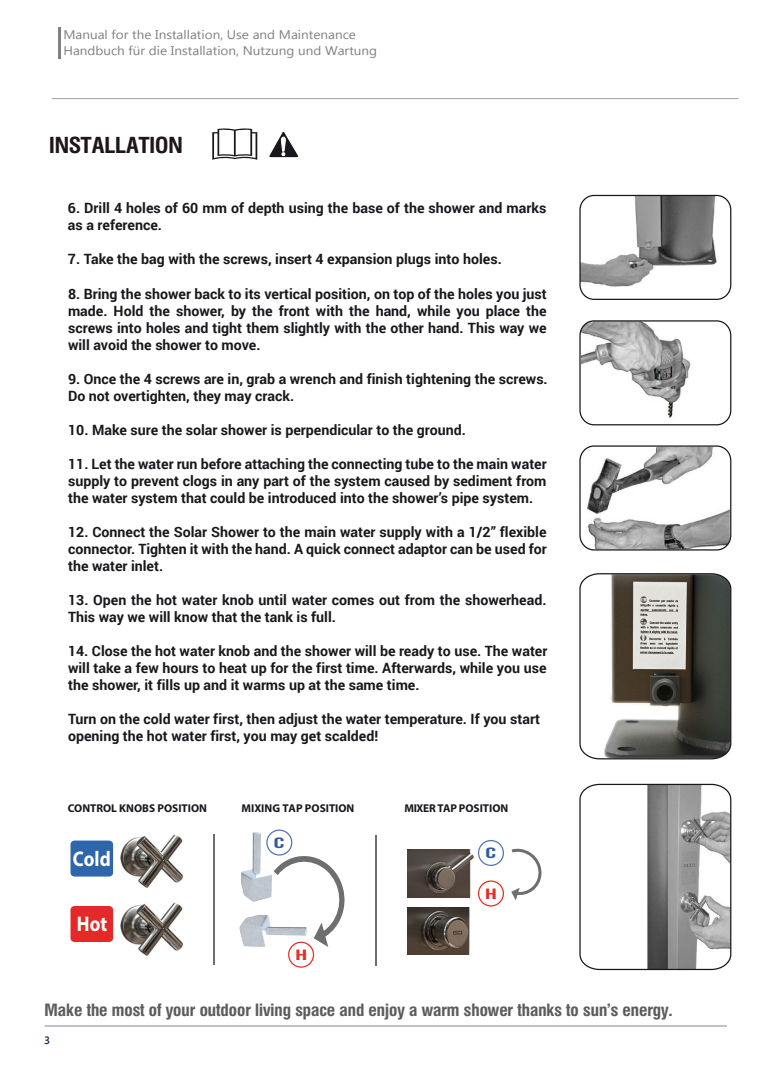
<style>
.page{position:relative;width:773px;height:1081px;background:#fff}
.page>*{position:absolute;margin:0;border:0;box-sizing:border-box;transform-origin:0 0}
.t1{font:700 22.75px "Helvetica Two BQ";color:#1e161a;scale:1.08 1}
.t2{font:700 21.25px "Myriad Pro";color:#fff;scale:.87 1}
.t3{font:700 17.5px "Helvetica Two BQ";color:#5e5b5e;scale:1.08 1}
.t4{font:14.88px "Bebas Neue";color:#e42f24;scale:1.84 1}
.t5{font:14.88px "Bebas Neue";color:#2d5ca3;scale:1.84 1}
.t6{font:700 14.12px/17px "Roboto";color:#1a171c}
.t7{font:12.5px "Segoe UI";color:#818080;scale:1.08 1}
.t8{font:700 11.38px "Myriad Pro";color:#1a171c}
.t9{font:600 10.62px "Segoe UI";color:#11224f}
</style>
<div class="page">
<hr style="left:52px;top:98px;width:686px;height:1px;background:#9d9ea3">
<hr style="left:59px;top:27px;width:2px;height:32px;background:#818080">
<hr style="left:45px;top:1025px;width:681px;height:1px;background:#9d9ea3">
<svg style="left:269px;top:132px;width:29px;height:25px"></svg>
<svg style="left:212px;top:128px;width:45px;height:32px"></svg>
<img style="left:581px;top:195px;width:136px;height:92px">
<div style="left:579px;top:195px;width:152px;height:105px;border:1px solid #1a171c;border-radius:14px"></div>
<img style="left:581px;top:321px;width:149px;height:104px">
<div style="left:579px;top:320px;width:152px;height:105px;border:1px solid #1a171c;border-radius:14px"></div>
<img style="left:581px;top:447px;width:148px;height:102px">
<div style="left:579px;top:445px;width:152px;height:105px;border:1px solid #1a171c;border-radius:14px"></div>
<svg style="left:579px;top:573px;width:153px;height:187px"></svg>
<svg style="left:579px;top:783px;width:153px;height:187px"></svg>
<div style="left:70px;top:840px;width:43px;height:36px;background:#2e66ab;border-radius:4px"></div>
<img style="left:120px;top:835px;width:64px;height:53px">
<div style="left:70px;top:906px;width:43px;height:36px;background:#e42928;border-radius:4px"></div>
<img style="left:120px;top:902px;width:64px;height:53px">
<svg style="left:273px;top:851px;width:72px;height:96px"></svg>
<img style="left:241px;top:832px;width:32px;height:69px">
<img style="left:239px;top:912px;width:69px;height:36px">
<div style="left:288px;top:941px;width:26px;height:26px;border:1px solid #e33024;border-radius:50%"></div>
<div style="left:266px;top:829px;width:26px;height:26px;border:1px solid #5473b2;border-radius:50%"></div>
<img style="left:407px;top:907px;width:63px;height:48px">
<img style="left:407px;top:849px;width:75px;height:48px">
<hr style="left:213px;top:835px;width:2px;height:130px;background:#6d6e70">
<hr style="left:375px;top:835px;width:2px;height:130px;background:#6d6e70">
<div style="left:478px;top:840px;width:26px;height:26px;border:1px solid #5473b2;border-radius:50%"></div>
<svg style="left:511px;top:848px;width:31px;height:52px"></svg>
<div style="left:478px;top:880px;width:26px;height:26px;border:1px solid #e33024;border-radius:50%"></div>
<p class="t7" style="left:63px;top:25px;width:272px">Manual for the Installation, Use and Maintenance</p>
<p class="t7" style="left:63px;top:42px;width:292px">Handbuch für die Installation, Nutzung und Wartung</p>
<h1 class="t1" style="left:49px;top:132px;width:125px">INSTALLATION</h1>
<p class="t6" style="left:68px;top:199px;width:480px">6. Drill 4 holes of 60 mm of depth using the base of the shower and marks as a reference.</p>
<p class="t6" style="left:68px;top:250px;width:435px">7. Take the bag with the screws, insert 4 expansion plugs into holes.</p>
<p class="t6" style="left:68px;top:284px;width:480px;text-align:justify">8. Bring the shower back to its vertical position, on top of the holes you just made. Hold the shower, by the front with the hand, while you place the screws into holes and tight them slightly with the other hand. This way we will avoid the shower to move.</p>
<p class="t6" style="left:68px;top:369px;width:481px">9. Once the 4 screws are in, grab a wrench and finish tightening the screws.<br>Do not overtighten, they may crack.</p>
<p class="t6" style="left:68px;top:420px;width:399px">10. Make sure the solar shower is perpendicular to the ground.</p>
<p class="t6" style="left:68px;top:454px;width:480px;text-align:justify">11. Let the water run before attaching the connecting tube to the main water supply to prevent clogs in any part of the system caused by sediment from the water system that could be introduced into the shower’s pipe system.</p>
<p class="t6" style="left:68px;top:522px;width:480px;text-align:justify">12. Connect the Solar Shower to the main water supply with a 1/2” flexible connector. Tighten it with the hand. A quick connect adaptor can be used for the water inlet.</p>
<p class="t6" style="left:68px;top:590px;width:480px">13. Open the hot water knob until water comes out from the showerhead.<br>This way we will know that the tank is full.</p>
<p class="t6" style="left:68px;top:642px;width:481px;text-align:justify">14. Close the hot water knob and the shower will be ready to use. The water will take a few hours to heat up for the first time. Afterwards, while you use the shower, it fills up and it warms up at the same time.</p>
<p class="t6" style="left:68px;top:710px;width:473px">Turn on the cold water first, then adjust the water temperature. If you start opening the hot water first, you may get scalded!</p>
<p class="t8" style="left:68px;top:801px;width:141px">CONTROL KNOBS POSITION</p>
<h2 class="t2" style="left:73px;top:845px;width:45px">Cold</h2>
<h2 class="t2" style="left:77px;top:910px;width:36px">Hot</h2>
<p class="t8" style="left:241px;top:801px;width:114px">MIXING TAP POSITION</p>
<p class="t5" style="left:274px;top:835px;width:7px">c</p>
<p class="t4" style="left:295px;top:947px;width:8px">H</p>
<p class="t8" style="left:404px;top:801px;width:105px">MIXER TAP POSITION</p>
<p class="t5" style="left:485px;top:845px;width:7px">c</p>
<p class="t4" style="left:485px;top:885px;width:8px">H</p>
<p class="t3" style="left:45px;top:1000px;width:582px">Make the most of your outdoor living space and enjoy a warm shower thanks to sun’s energy.</p>
<p class="t9" style="left:44px;top:1033px;width:7px">3</p>
</div>
